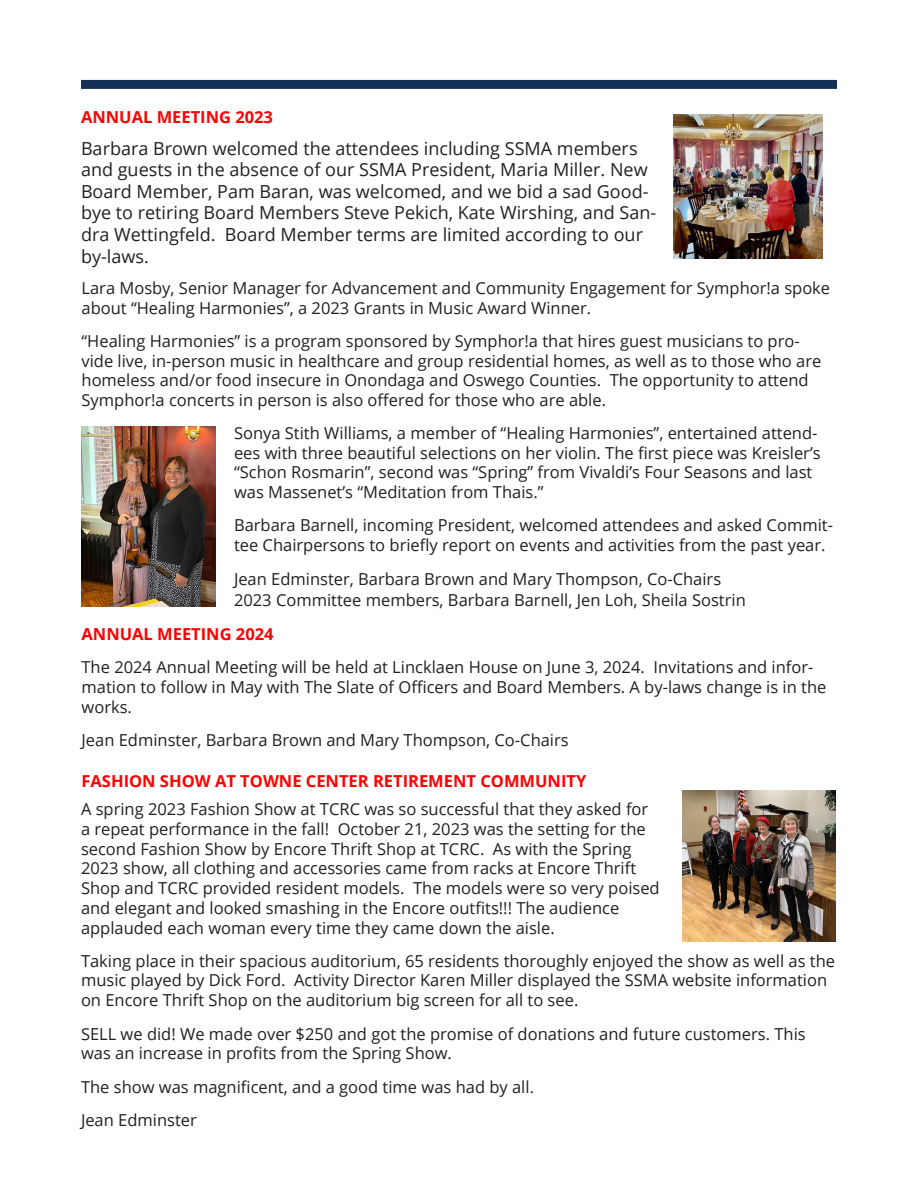
<style>
.page{position:relative;width:918px;height:1188px;background:#fff}
.page>*{position:absolute;margin:0;border:0;box-sizing:border-box;transform-origin:0 0}
.t1{font:18px/21.6px "Open Sans";color:#231f20}
.t2{font:16.5px/19.8px "Open Sans";color:#231f20}
.t3{font:700 16.5px "Open Sans";color:#f00}
</style>
<div class="page">
<div style="left:81px;top:80px;width:756px;height:9px;background:#153057"></div>
<img style="left:673px;top:114px;width:149px;height:145px">
<img style="left:81px;top:426px;width:135px;height:180px">
<img style="left:683px;top:790px;width:153px;height:152px">
<p class="t3" style="left:81px;top:106px;width:194px">ANNUAL MEETING 2023</p>
<p class="t1" style="left:81px;top:137px;width:577px">Barbara Brown welcomed the attendees including SSMA members and guests in the absence of our SSMA President, Maria Miller. New Board Member, Pam Baran, was welcomed, and we bid a sad Good&shy;bye to retiring Board Members Steve Pekich, Kate Wirshing, and San&shy;dra Wettingfeld. Board Member terms are limited according to our by-laws.</p>
<p class="t2" style="left:82px;top:277px;width:750px">Lara Mosby, Senior Manager for Advancement and Community Engagement for Symphor!a spoke about “Healing Harmonies”, a 2023 Grants in Music Award Winner.</p>
<p class="t2" style="left:82px;top:331px;width:741px">“Healing Harmonies” is a program sponsored by Symphor!a that hires guest musicians to pro&shy;vide live, in-person music in healthcare and group residential homes, as well as to those who are homeless and/or food insecure in Onondaga and Oswego Counties. The opportunity to attend Symphor!a concerts in person is also offered for those who are able.</p>
<p class="t2" style="left:234px;top:422px;width:588px">Sonya Stith Williams, a member of “Healing Harmonies”, entertained attend&shy;ees with three beautiful selections on her violin. The first piece was Kreisler’s “Schon Rosmarin”, second was “Spring” from Vivaldi’s Four Seasons and last was Massenet’s “Meditation from Thais.”</p>
<p class="t2" style="left:234px;top:515px;width:600px">Barbara Barnell, incoming President, welcomed attendees and asked Commit&shy;tee Chairpersons to briefly report on events and activities from the past year.</p>
<p class="t2" style="left:234px;top:568px;width:489px">Jean Edminster, Barbara Brown and Mary Thompson, Co-Chairs</p>
<p class="t2" style="left:234px;top:590px;width:513px">2023 Committee members, Barbara Barnell, Jen Loh, Sheila Sostrin</p>
<p class="t3" style="left:82px;top:622px;width:194px">ANNUAL MEETING 2024</p>
<p class="t2" style="left:82px;top:657px;width:746px">The 2024 Annual Meeting will be held at Lincklaen House on June 3, 2024. Invitations and infor&shy;mation to follow in May with The Slate of Officers and Board Members. A by-laws change is in the works.</p>
<p class="t2" style="left:82px;top:730px;width:489px">Jean Edminster, Barbara Brown and Mary Thompson, Co-Chairs</p>
<p class="t3" style="left:82px;top:770px;width:506px">FASHION SHOW AT TOWNE CENTER RETIREMENT COMMUNITY</p>
<p class="t2" style="left:81px;top:799px;width:580px">A spring 2023 Fashion Show at TCRC was so successful that they asked for a repeat performance in the fall! October 21, 2023 was the setting for the second Fashion Show by Encore Thrift Shop at TCRC. As with the Spring 2023 show, all clothing and accessories came from racks at Encore Thrift Shop and TCRC provided resident models. The models were so very poised and elegant and looked smashing in the Encore outfits!!! The audience applauded each woman every time they came down the aisle.</p>
<p class="t2" style="left:81px;top:950px;width:756px">Taking place in their spacious auditorium, 65 residents thoroughly enjoyed the show as well as the music played by Dick Ford. Activity Director Karen Miller displayed the SSMA website information on Encore Thrift Shop on the auditorium big screen for all to see.</p>
<p class="t2" style="left:81px;top:1023px;width:726px">SELL we did! We made over $250 and got the promise of donations and future customers. This was an increase in profits from the Spring Show.</p>
<p class="t2" style="left:81px;top:1076px;width:455px">The show was magnificent, and a good time was had by all.</p>
<p class="t2" style="left:81px;top:1110px;width:117px">Jean Edminster</p>
</div>
